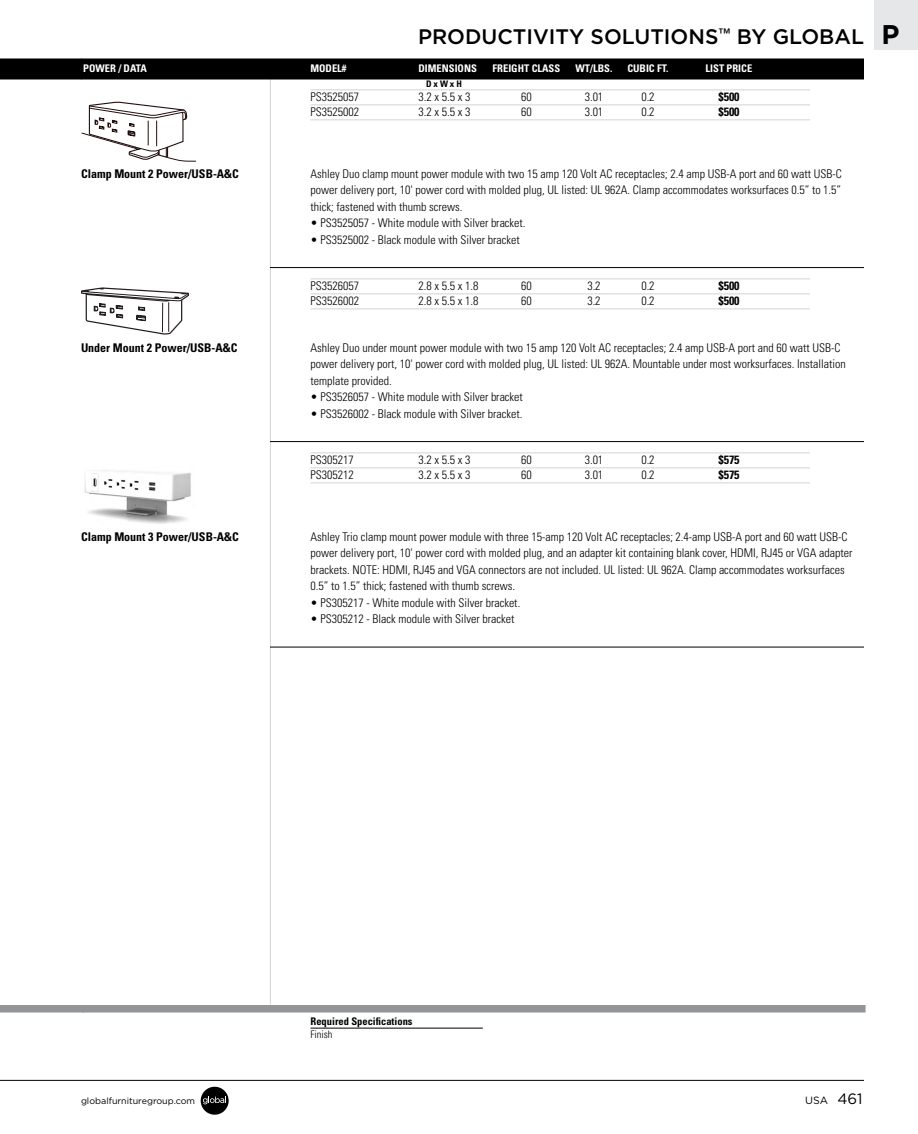
<style>
.page{position:relative;width:918px;height:1134px;background:#fff}
.page>*{position:absolute;margin:0;border:0;box-sizing:border-box;transform-origin:0 0}
.t1{font:700 27px "Gotham";color:#000}
.t2{font:500 21px "Gotham";color:#000}
.t3{font:300 condensed 12px/16.5px "Univers LT Std";color:#000}
.t4{font:700 condensed 12px "Univers LT Std";color:#000}
.t5{font:700 condensed 10.5px "Univers LT Std";color:#fff}
.t6{font:700 condensed 10.5px "Univers LT Std";color:#000}
.t7{font:300 condensed 10.5px "Univers LT Std";color:#000}
.t8{font:10.5px "Gotham";color:#000}
.t9{font:9px "Gotham";color:#000}
.t10{font:700 condensed 9px "Univers LT Std";color:#000}
.s1{font-size:15px}
</style>
<div class="page">
<hr style="left:270px;top:61px;width:1px;height:944px;background:#d1d3d4">
<hr style="left:310px;top:1028px;width:173px;height:1px;background:#000">
<div style="left:83px;top:1005px;width:783px;height:7px;background:#939598"></div>
<div style="left:0;top:1005px;width:84px;height:7px;background:#939598"></div>
<hr style="left:0;top:1080px;width:864px;height:1px;background:#000">
<div style="left:875px;top:0;width:43px;height:50px;background:#e6e7e8"></div>
<div style="left:201px;top:1087px;width:28px;height:28px;background:#000;border-radius:50%"></div>
<svg style="left:203px;top:1097px;width:23px;height:7px"></svg>
<div style="left:81px;top:58px;width:783px;height:21px;background:#000"></div>
<div style="left:0;top:58px;width:82px;height:21px;background:#000"></div>
<hr style="left:310px;top:90px;width:500px;height:1px;background:#d1d3d4">
<hr style="left:310px;top:105px;width:500px;height:1px;background:#d1d3d4">
<hr style="left:310px;top:120px;width:500px;height:1px;background:#d1d3d4">
<hr style="left:270px;top:267px;width:594px;height:1px;background:#000">
<hr style="left:310px;top:279px;width:500px;height:1px;background:#d1d3d4">
<hr style="left:310px;top:294px;width:500px;height:1px;background:#d1d3d4">
<hr style="left:310px;top:309px;width:500px;height:1px;background:#d1d3d4">
<hr style="left:270px;top:441px;width:594px;height:1px;background:#000">
<hr style="left:310px;top:453px;width:500px;height:1px;background:#d1d3d4">
<hr style="left:310px;top:468px;width:500px;height:1px;background:#d1d3d4">
<hr style="left:310px;top:483px;width:500px;height:1px;background:#d1d3d4">
<hr style="left:270px;top:647px;width:594px;height:1px;background:#000">
<svg style="left:82px;top:102px;width:114px;height:59px"></svg>
<svg style="left:81px;top:288px;width:108px;height:46px"></svg>
<img style="left:84px;top:470px;width:107px;height:54px">
<h2 class="t2" style="left:418px;top:23px;width:447px">PRODUCTIVITY SOLUTIONS<sup>™</sup> BY GLOBAL</h2>
<p class="t5" style="left:83px;top:62px;width:65px">POWER / DATA</p>
<p class="t5" style="left:310px;top:62px;width:38px">MODEL#</p>
<p class="t5" style="left:419px;top:62px;width:60px">DIMENSIONS</p>
<p class="t5" style="left:493px;top:62px;width:69px">FREIGHT CLASS</p>
<p class="t5" style="left:576px;top:62px;width:38px">WT/LBS.</p>
<p class="t5" style="left:627px;top:62px;width:43px">CUBIC FT.</p>
<p class="t5" style="left:706px;top:62px;width:48px">LIST PRICE</p>
<p class="t10" style="left:426px;top:78px;width:37px">D x W x H</p>
<p class="t3" style="left:310px;top:89px;width:50px">PS3525057</p>
<p class="t3" style="left:418px;top:89px;width:53px">3.2 x 5.5 x 3</p>
<p class="t3" style="left:521px;top:89px;width:12px">60</p>
<p class="t3" style="left:585px;top:89px;width:20px">3.01</p>
<p class="t3" style="left:641px;top:89px;width:15px">0.2</p>
<p class="t4" style="left:718px;top:90px;width:23px">$500</p>
<p class="t3" style="left:310px;top:104px;width:50px">PS3525002</p>
<p class="t3" style="left:418px;top:104px;width:53px">3.2 x 5.5 x 3</p>
<p class="t3" style="left:521px;top:104px;width:12px">60</p>
<p class="t3" style="left:585px;top:104px;width:20px">3.01</p>
<p class="t3" style="left:641px;top:104px;width:15px">0.2</p>
<p class="t4" style="left:718px;top:105px;width:23px">$500</p>
<p class="t4" style="left:81px;top:166px;width:160px">Clamp Mount 2 Power/USB-A&amp;C</p>
<p class="t3" style="left:310px;top:165px;width:533px;text-align:justify">Ashley Duo clamp mount power module with two 15 amp 120 Volt AC receptacles; 2.4 amp USB-A port and 60 watt USB-C power delivery port, 10' power cord with molded plug, UL listed: UL 962A. Clamp accommodates worksurfaces 0.5” to 1.5” thick; fastened with thumb screws.</p>
<p class="t3" style="left:310px;top:215px;width:217px">• PS3525057 - White module with Silver bracket.</p>
<p class="t3" style="left:310px;top:231px;width:211px">• PS3525002 - Black module with Silver bracket</p>
<p class="t3" style="left:310px;top:278px;width:50px">PS3526057</p>
<p class="t3" style="left:418px;top:278px;width:61px">2.8 x 5.5 x 1.8</p>
<p class="t3" style="left:521px;top:278px;width:12px">60</p>
<p class="t3" style="left:587px;top:278px;width:15px">3.2</p>
<p class="t3" style="left:641px;top:278px;width:15px">0.2</p>
<p class="t4" style="left:718px;top:279px;width:23px">$500</p>
<p class="t3" style="left:310px;top:293px;width:50px">PS3526002</p>
<p class="t3" style="left:418px;top:293px;width:61px">2.8 x 5.5 x 1.8</p>
<p class="t3" style="left:521px;top:293px;width:12px">60</p>
<p class="t3" style="left:587px;top:293px;width:15px">3.2</p>
<p class="t3" style="left:641px;top:293px;width:15px">0.2</p>
<p class="t4" style="left:718px;top:294px;width:23px">$500</p>
<p class="t4" style="left:81px;top:340px;width:158px">Under Mount 2 Power/USB-A&amp;C</p>
<p class="t3" style="left:310px;top:339px;width:537px">Ashley Duo under mount power module with two 15 amp 120 Volt AC receptacles; 2.4 amp USB-A port and 60 watt USB-C power delivery port, 10' power cord with molded plug, UL listed: UL 962A. Mountable under most worksurfaces. Installation template provided.</p>
<p class="t3" style="left:310px;top:389px;width:214px">• PS3526057 - White module with Silver bracket</p>
<p class="t3" style="left:310px;top:405px;width:213px">• PS3526002 - Black module with Silver bracket.</p>
<p class="t3" style="left:310px;top:452px;width:45px">PS305217</p>
<p class="t3" style="left:418px;top:452px;width:53px">3.2 x 5.5 x 3</p>
<p class="t3" style="left:521px;top:452px;width:12px">60</p>
<p class="t3" style="left:585px;top:452px;width:20px">3.01</p>
<p class="t3" style="left:641px;top:452px;width:15px">0.2</p>
<p class="t4" style="left:718px;top:453px;width:23px">$575</p>
<p class="t3" style="left:310px;top:467px;width:45px">PS305212</p>
<p class="t3" style="left:418px;top:467px;width:53px">3.2 x 5.5 x 3</p>
<p class="t3" style="left:521px;top:467px;width:12px">60</p>
<p class="t3" style="left:585px;top:467px;width:20px">3.01</p>
<p class="t3" style="left:641px;top:467px;width:15px">0.2</p>
<p class="t4" style="left:718px;top:468px;width:23px">$575</p>
<p class="t4" style="left:81px;top:529px;width:160px">Clamp Mount 3 Power/USB-A&amp;C</p>
<p class="t3" style="left:310px;top:528px;width:543px">Ashley Trio clamp mount power module with three 15-amp 120 Volt AC receptacles; 2.4-amp USB-A port and 60 watt USB-C power delivery port, 10' power cord with molded plug, and an adapter kit containing blank cover, HDMI, RJ45 or VGA adapter brackets. NOTE: HDMI, RJ45 and VGA connectors are not included. UL listed: UL 962A. Clamp accommodates worksurfaces 0.5” to 1.5” thick; fastened with thumb screws.</p>
<p class="t3" style="left:310px;top:594px;width:211px">• PS305217 - White module with Silver bracket.</p>
<p class="t3" style="left:310px;top:611px;width:205px">• PS305212 - Black module with Silver bracket</p>
<h1 class="t1" style="left:882px;top:16px;width:20px">P</h1>
<p class="t6" style="left:310px;top:1015px;width:104px">Required Specifications</p>
<p class="t7" style="left:310px;top:1028px;width:24px">Finish</p>
<p class="t9" style="left:81px;top:1095px;width:116px">globalfurnituregroup.com</p>
<p class="t8" style="left:805px;top:1093px;width:59px">USA <span class="s1">461</span></p>
</div>
